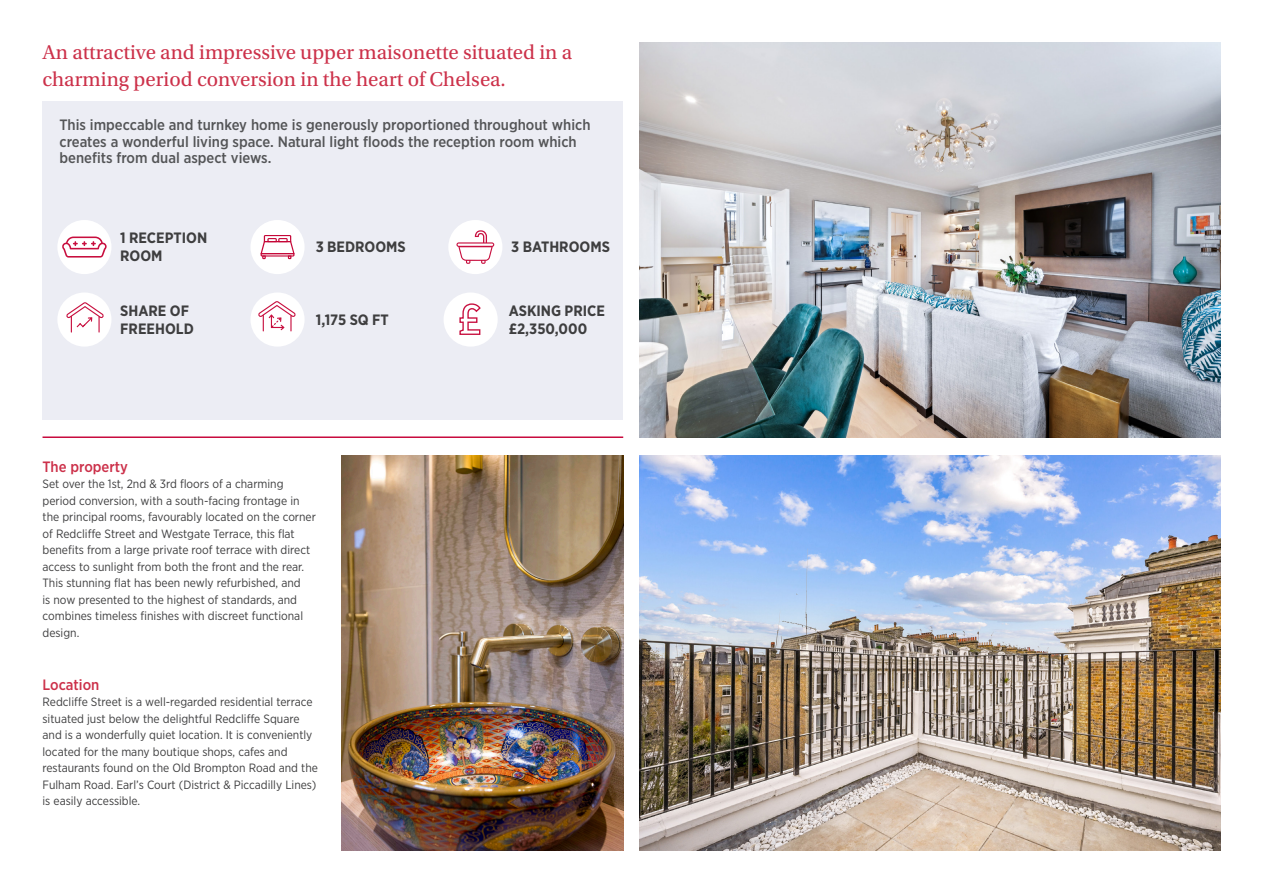
<style>
.page{position:relative;width:1263px;height:893px;background:#fff}
.page>*{position:absolute;margin:0;border:0;box-sizing:border-box;transform-origin:0 0}
.Strapline{font:21px/27px "Utopia Std";color:#cc314a}
.Page_2-long_strapline{font:500 15px/16.5px "Gotham Narrow";color:#545557}
.Room_Icon_Text{font:700 15px/18px "Gotham Narrow";color:#3e3e3f}
.Sub_Heading{font:500 15px "Gotham Narrow";color:#cc314a}
.page2_Body{font:12px/16.5px "Gotham Narrow";color:#3e3e3f}
</style>
<div class="page">
<img style="left:640px;top:43px;width:580px;height:395px">
<img style="left:640px;top:455px;width:580px;height:395px">
<div style="left:43px;top:101px;width:580px;height:318px;background:#ecedf4"></div>
<hr style="left:43px;top:436px;width:580px;height:2px;background:#c80b3e">
<div style="left:448px;top:220px;width:54px;height:54px;background:#fff;border-radius:50%"></div>
<svg style="left:456px;top:230px;width:38px;height:34px"></svg>
<div style="left:57px;top:292px;width:54px;height:55px;background:#fff;border-radius:50%"></div>
<svg style="left:66px;top:302px;width:38px;height:31px"></svg>
<div style="left:444px;top:292px;width:54px;height:55px;background:#fff;border-radius:50%"></div>
<svg style="left:459px;top:303px;width:22px;height:32px"></svg>
<div style="left:250px;top:292px;width:55px;height:55px;background:#fff;border-radius:50%"></div>
<svg style="left:258px;top:301px;width:38px;height:30px"></svg>
<div style="left:250px;top:220px;width:55px;height:54px;background:#fff;border-radius:50%"></div>
<svg style="left:261px;top:235px;width:33px;height:24px"></svg>
<div style="left:57px;top:220px;width:54px;height:54px;background:#fff;border-radius:50%"></div>
<svg style="left:62px;top:237px;width:45px;height:21px"></svg>
<img style="left:341px;top:455px;width:282px;height:395px">
<p class="Strapline" style="left:43px;top:39px;width:531px">An attractive and impressive upper maisonette situated in a charming period conversion in the heart of Chelsea.</p>
<p class="Page_2-long_strapline" style="left:59px;top:117px;width:532px">This impeccable and turnkey home is generously proportioned throughout which creates a wonderful living space. Natural light floods the reception room which benefits from dual aspect views.</p>
<p class="Room_Icon_Text" style="left:120px;top:229px;width:89px">1 RECEPTION<br>ROOM</p>
<p class="Room_Icon_Text" style="left:511px;top:238px;width:100px">3 BATHROOMS</p>
<p class="Room_Icon_Text" style="left:316px;top:238px;width:92px">3 BEDROOMS</p>
<p class="Room_Icon_Text" style="left:120px;top:301px;width:75px">SHARE OF<br>FREEHOLD</p>
<p class="Room_Icon_Text" style="left:509px;top:301px;width:98px">ASKING PRICE £2,350,000</p>
<p class="Room_Icon_Text" style="left:316px;top:310px;width:75px">1,175 SQ FT</p>
<p class="Sub_Heading" style="left:43px;top:457px;width:87px">The property</p>
<p class="page2_Body" style="left:43px;top:475px;width:275px">Set over the 1st, 2nd &amp; 3rd floors of a charming period conversion, with a south-facing frontage in the principal rooms, favourably located on the corner of Redcliffe Street and Westgate Terrace, this flat benefits from a large private roof terrace with direct access to sunlight from both the front and the rear.<br>This stunning flat has been newly refurbished, and<br>is now presented to the highest of standards, and combines timeless finishes with discreet functional design.</p>
<p class="Sub_Heading" style="left:43px;top:675px;width:58px">Location</p>
<p class="page2_Body" style="left:43px;top:693px;width:277px">Redcliffe Street is a well-regarded residential terrace situated just below the delightful Redcliffe Square and is a wonderfully quiet location. It is conveniently located for the many boutique shops, cafes and restaurants found on the Old Brompton Road and the Fulham Road. Earl’s Court (District &amp; Piccadilly Lines) is easily accessible.</p>
</div>
